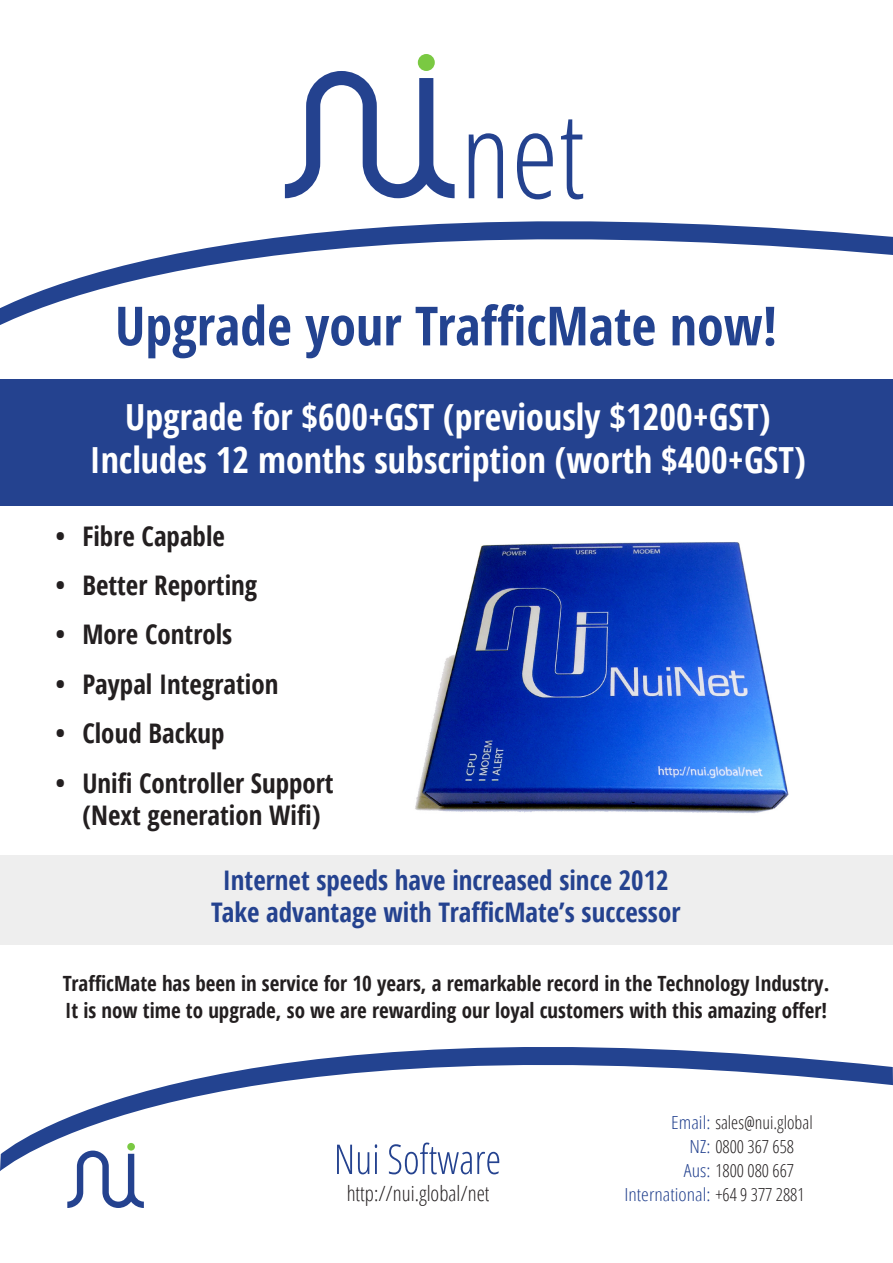
<style>
.page{position:relative;width:893px;height:1263px;background:#fff}
.page>*{position:absolute;margin:0;border:0;box-sizing:border-box;transform-origin:0 0}
.t1{font:700 condensed 54px "Open Sans";color:#234390}
.t2{font:700 condensed 36px/43.2px "Open Sans";color:#fff;text-align:center}
.t3{font:700 condensed 27px/32.4px "Open Sans";color:#231f20;text-align:center}
.t4{font:700 condensed 27px/32.4px "Open Sans";color:#24428f;text-align:center}
.t5{font:700 condensed 21px/27px "Open Sans";color:#231f20}
.t6{font:300 condensed 21px "Open Sans";color:#231f20}
.t7{font:300 condensed 18px "Open Sans";color:#231f20}
.t8{font:300 condensed 18px "Open Sans";color:#24428f;scale:1.1 1}
.s1{color:#24428f}
.s2{color:#231f20}
</style>
<div class="page">
<div style="left:0;top:379px;width:893px;height:127px;background:#24428f"></div>
<div style="left:0;top:855px;width:893px;height:89px;background:#eee"></div>
<svg style="left:0;top:1047px;width:893px;height:124px"></svg>
<svg style="left:337px;top:1142px;width:162px;height:32px"></svg>
<svg style="left:67px;top:1150px;width:77px;height:58px"></svg>
<div style="left:127px;top:1143px;width:8px;height:7px;background:#7ac942;border-radius:50%"></div>
<svg style="left:0;top:166px;width:893px;height:159px"></svg>
<svg style="left:285px;top:71px;width:170px;height:127px"></svg>
<div style="left:418px;top:54px;width:17px;height:17px;background:#7ac942;border-radius:50%"></div>
<svg style="left:469px;top:119px;width:114px;height:80px"></svg>
<img style="left:415px;top:542px;width:374px;height:271px">
<p class="t1" style="left:115px;top:288px;width:664px">Upgrade your TrafficMate now!</p>
<p class="t2" style="left:90px;top:394px;width:717px">Upgrade for $600+GST (previously $1200+GST)<br>Includes 12 months subscription (worth $400+GST)</p>
<p class="t3" style="left:55px;top:519px;width:171px">• Fibre Capable</p>
<p class="t3" style="left:55px;top:568px;width:203px">• Better Reporting</p>
<p class="t3" style="left:55px;top:618px;width:178px">• More Controls</p>
<p class="t3" style="left:55px;top:667px;width:225px">• Paypal Integration</p>
<p class="t3" style="left:55px;top:717px;width:171px">• Cloud Backup</p>
<p class="t3" style="left:55px;top:766px;width:280px">• Unifi Controller Support (Next generation Wifi)</p>
<p class="t4" style="left:211px;top:863px;width:471px">Internet speeds have increased since 2012<br>Take advantage with TrafficMate’s successor</p>
<p class="t5" style="left:63px;top:970px;width:768px">TrafficMate has been in service for 10 years, a remarkable record in the Technology Industry.<br>It is now time to upgrade, so we are rewarding our loyal customers with this amazing offer!</p>
<p class="t6" style="left:347px;top:1179px;width:144px">http://nui.global/net</p>
<p class="t7" style="left:671px;top:1110px;width:143px"><span class="s1">Email:</span> sales@nui.global</p>
<p class="t7" style="left:690px;top:1134px;width:106px"><span class="s1">NZ:</span> 0800 367 658</p>
<p class="t7" style="left:684px;top:1158px;width:112px"><span class="s1">Aus:</span> 1800 080 667</p>
<p class="t8" style="left:624px;top:1182px;width:165px">International: <span class="s2">+64 9 377 2881</span></p>
</div>
